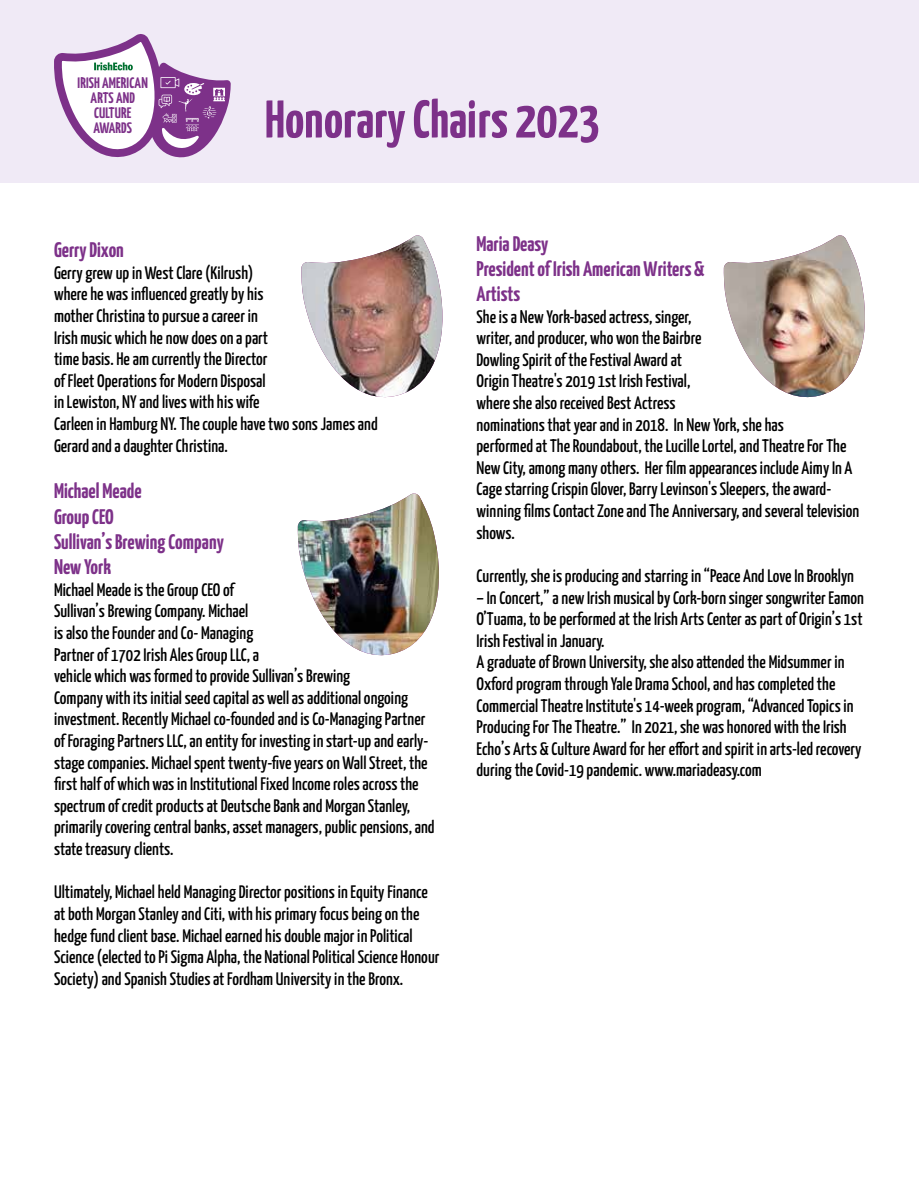
<style>
.page{position:relative;width:919px;height:1187px;background:#fff}
.page>*{position:absolute;margin:0;border:0;box-sizing:border-box;transform-origin:0 0}
.t1{font:200 52.95px "Yanone Kaffeesatz";color:#7d3189}
.t2{font:200 21px/25.2px "Yanone Kaffeesatz";color:#7d3189}
.t3{font:500 18px/21.6px "Yanone Kaffeesatz";color:#000}
.t4{font:200 15.15px/15.1px "Yanone Kaffeesatz";letter-spacing:.01em;color:#7d3189;text-align:center}
</style>
<div class="page">
<div style="left:0;top:0;width:918px;height:183px;background:#f0eaf6"></div>
<svg style="left:54px;top:34px;width:177px;height:124px"></svg>
<img style="left:298px;top:493px;width:141px;height:163px">
<img style="left:301px;top:235px;width:142px;height:163px">
<img style="left:723px;top:235px;width:142px;height:163px">
<p class="t4" style="left:78px;top:74px;width:72px">IRISH AMERICAN<br>ARTS AND<br>CULTURE<br>AWARDS</p>
<h1 class="t1" style="left:265px;top:81px;width:336px">Honorary Chairs 2023</h1>
<p class="t2" style="left:54px;top:236px;width:71px">Gerry Dixon</p>
<p class="t3" style="left:54px;top:260px;width:325px">Gerry grew up in West Clare (Kilrush)<br>where he was influenced greatly by his<br>mother Christina to pursue a career in<br>Irish music which he now does on a part<br>time basis. He am currently the Director<br>of Fleet Operations for Modern Disposal<br>in Lewiston, NY and lives with his wife<br>Carleen in Hamburg NY. The couple have two sons James and Gerard and a daughter Christina.</p>
<p class="t2" style="left:54px;top:477px;width:171px">Michael Meade<br>Group CEO<br>Sullivan’s Brewing Company<br>New York</p>
<p class="t3" style="left:54px;top:577px;width:382px">Michael Meade is the Group CEO of<br>Sullivan’s Brewing Company. Michael<br>is also the Founder and Co- Managing<br>Partner of 1702 Irish Ales Group LLC, a<br>vehicle which was formed to provide Sullivan’s Brewing<br>Company with its initial seed capital as well as additional ongoing investment. Recently Michael co-founded and is Co-Managing Partner of Foraging Partners LLC, an entity for investing in start-up and early&shy;stage companies. Michael spent twenty-five years on Wall Street, the first half of which was in Institutional Fixed Income roles across the spectrum of credit products at Deutsche Bank and Morgan Stanley, primarily covering central banks, asset managers, public pensions, and state treasury clients.</p>
<p class="t3" style="left:54px;top:880px;width:387px">Ultimately, Michael held Managing Director positions in Equity Finance at both Morgan Stanley and Citi, with his primary focus being on the hedge fund client base. Michael earned his double major in Political Science (elected to Pi Sigma Alpha, the National Political Science Honour Society) and Spanish Studies at Fordham University in the Bronx.</p>
<p class="t2" style="left:476px;top:229px;width:229px">Maria Deasy<br>President of Irish American Writers &amp;<br>Artists</p>
<p class="t3" style="left:476px;top:304px;width:384px">She is a New York-based actress, singer,<br>writer, and producer, who won the Bairbre<br>Dowling Spirit of the Festival Award at<br>Origin Theatre's 2019 1st Irish Festival,<br>where she also received Best Actress<br>nominations that year and in 2018. In New York, she has<br>performed at The Roundabout, the Lucille Lortel, and Theatre For The New City, among many others. Her film appearances include Aimy In A Cage starring Crispin Glover, Barry Levinson's Sleepers, the award&shy;winning films Contact Zone and The Anniversary, and several television shows.</p>
<p class="t3" style="left:476px;top:563px;width:379px">Currently, she is producing and starring in “Peace And Love In Brooklyn</p>
<p class="t3" style="left:476px;top:585px;width:389px">– In Concert,” a new Irish musical by Cork-born singer songwriter Eamon O’Tuama, to be performed at the Irish Arts Center as part of Origin’s 1st Irish Festival in January.<br>A graduate of Brown University, she also attended the Midsummer in Oxford program through Yale Drama School, and has completed the Commercial Theatre Institute's 14-week program, “Advanced Topics in Producing For The Theatre.” In 2021, she was honored with the Irish Echo’s Arts &amp; Culture Award for her effort and spirit in arts-led recovery during the Covid-19 pandemic. www.mariadeasy.com</p>
</div>
